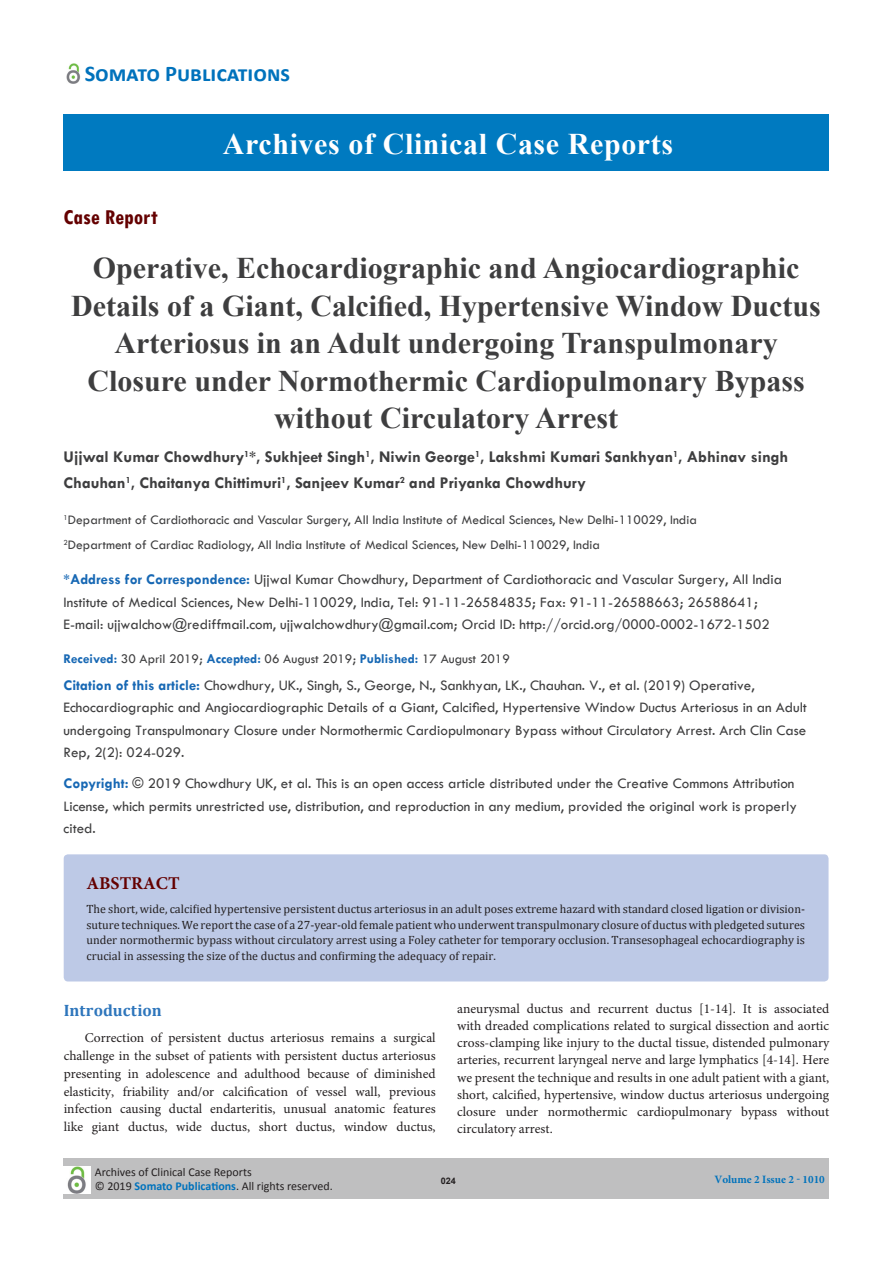
<style>
.page{position:relative;width:893px;height:1263px;background:#fff}
.page>*{position:absolute;margin:0;border:0;box-sizing:border-box;transform-origin:0 0}
.t1{font:700 30px/37.5px "Times New Roman";color:#3e3e3f;text-align:center}
.t2{font:700 30px "Times New Roman";letter-spacing:.02em;color:#fff}
.t3{font:700 22.5px "Calibri";color:#0072bc}
.t4{font:700 condensed 22.5px "Tw Cen";color:#640000}
.t5{font:700 18px "Minion Pro";color:#640000}
.t6{font:700 16.5px/25.8px "Tw Cen";color:#3e3e3f}
.t7{font:700 16.5px "Cambria";letter-spacing:.005em;color:#2e76bc}
.t8{font:15px/22.5px "Tw Cen";color:#3e3e3f}
.t9{font:13.5px/17.2px "Minion Pro";color:#231f20;text-align:justify}
.t10{font:13.5px "Tw Cen";color:#3e3e3f}
.t11{font:12px/15.8px "Cambria";color:#231f20;text-align:justify}
.t12{font:12px "Calibri";color:#231f20}
.t13{font:700 11.25px "Minion Pro";color:#0072bc}
.t14{font:700 9px "Arial";color:#231f20}
.s1{font-weight:700;color:#1768b4}
.s2{color:#404041}
.s3{font-weight:700;color:#0072bc}
</style>
<div class="page">
<div style="left:64px;top:1158px;width:765px;height:41px;background:#bfbfc0"></div>
<img style="left:64px;top:1167px;width:26px;height:26px">
<img style="left:66px;top:64px;width:14px;height:19px">
<div style="left:64px;top:115px;width:765px;height:56px;background:#007ac0"></div>
<div style="left:64px;top:854px;width:764px;height:127px;background:#bdc9e6;border-radius:4px"></div>
<p class="t3" style="left:85px;top:59px;width:207px">Somato Publications</p>
<p class="t2" style="left:223px;top:124px;width:452px">Archives of Clinical Case Reports</p>
<p class="t4" style="left:64px;top:203px;width:96px">Case Report</p>
<p class="t1" style="left:71px;top:249px;width:751px">Operative, Echocardiographic and Angiocardiographic Details of a Giant, Calcified, Hypertensive Window Ductus Arteriosus in an Adult undergoing Transpulmonary Closure under Normothermic Cardiopulmonary Bypass without Circulatory Arrest</p>
<p class="t6" style="left:64px;top:444px;width:726px">Ujjwal Kumar Chowdhury<sup>1</sup>*, Sukhjeet Singh<sup>1</sup>, Niwin George<sup>1</sup>, Lakshmi Kumari Sankhyan<sup>1</sup>, Abhinav singh<br>Chauhan<sup>1</sup>, Chaitanya Chittimuri<sup>1</sup>, Sanjeev Kumar<sup>2</sup> and Priyanka Chowdhury</p>
<p class="t10" style="left:64px;top:512px;width:635px"><sup>1</sup>Department of Cardiothoracic and Vascular Surgery, All India Institute of Medical Sciences, New Delhi-110029, India</p>
<p class="t10" style="left:64px;top:537px;width:538px"><sup>2</sup>Department of Cardiac Radiology, All India Institute of Medical Sciences, New Delhi-110029, India</p>
<p class="t8" style="left:64px;top:568px;width:720px"><span class="s1">*Address for Correspondence:</span> Ujjwal Kumar Chowdhury, Department of Cardiothoracic and Vascular Surgery, All India<br>Institute of Medical Sciences, New Delhi-110029, India, Tel: 91-11-26584835; Fax: 91-11-26588663; 26588641;<br>E-mail: ujjwalchow@rediffmail.com, ujjwalchowdhury@gmail.com; Orcid ID: http://orcid.org/0000-0002-1672-1502</p>
<p class="t10" style="left:64px;top:650px;width:448px"><span class="s1">Received:</span> 30 April 2019; <span class="s1">Accepted:</span> 06 August 2019; <span class="s1">Published:</span> 17 August 2019</p>
<p class="t8" style="left:64px;top:673px;width:745px"><span class="s1">Citation of this article:</span> Chowdhury, UK., Singh, S., George, N., Sankhyan, LK., Chauhan. V., et al. (2019) Operative, Echocardiographic and Angiocardiographic Details of a Giant, Calcified, Hypertensive Window Ductus Arteriosus in an Adult undergoing Transpulmonary Closure under Normothermic Cardiopulmonary Bypass without Circulatory Arrest. Arch Clin Case Rep, 2(2)<span class="s2">: 024-</span>029.</p>
<p class="t8" style="left:64px;top:772px;width:735px"><span class="s1">Copyright:</span> © 2019 Chowdhury UK, et al. This is an open access article distributed under the Creative Commons Attribution<br>License, which permits unrestricted use, distribution, and reproduction in any medium, provided the original work is properly cited.</p>
<p class="t5" style="left:86px;top:870px;width:95px">ABSTRACT</p>
<p class="t11" style="left:86px;top:901px;width:720px">The short, wide, calcified hypertensive persistent ductus arteriosus in an adult poses extreme hazard with standard closed ligation or division&shy;suture techniques. We report the case of a 27-year-old female patient who underwent transpulmonary closure of ductus with pledgeted sutures under normothermic bypass without circulatory arrest using a Foley catheter for temporary occlusion. Transesophageal echocardiography is crucial in assessing the size of the ductus and confirming the adequacy of repair.</p>
<p class="t7" style="left:64px;top:998px;width:99px">Introduction</p>
<p class="t9" style="left:64px;top:1029px;width:373px;line-height:17.9px;text-indent:21px">Correction of persistent ductus arteriosus remains a surgical challenge in the subset of patients with persistent ductus arteriosus presenting in adolescence and adulthood because of diminished elasticity, friability and/or calcification of vessel wall, previous infection causing ductal endarteritis, unusual anatomic features like giant ductus, wide ductus, short ductus, window ductus,</p>
<p class="t9" style="left:457px;top:1000px;width:374px">aneurysmal ductus and recurrent ductus [1-14]. It is associated with dreaded complications related to surgical dissection and aortic cross-clamping like injury to the ductal tissue, distended pulmonary arteries, recurrent laryngeal nerve and large lymphatics [4-14]. Here we present the technique and results in one adult patient with a giant, short, calcified, hypertensive, window ductus arteriosus undergoing closure under normothermic cardiopulmonary bypass without circulatory arrest.</p>
<p class="t12" style="left:95px;top:1164px;width:158px">Archives of Clinical Case Reports</p>
<p class="t12" style="left:95px;top:1179px;width:239px">© 2019 <span class="s3">Somato Publications</span>. All rights reserved.</p>
<p class="t14" style="left:441px;top:1174px;width:17px">024</p>
<p class="t13" style="left:714px;top:1171px;width:112px">Volume 2 Issue 2 - 1010</p>
</div>
